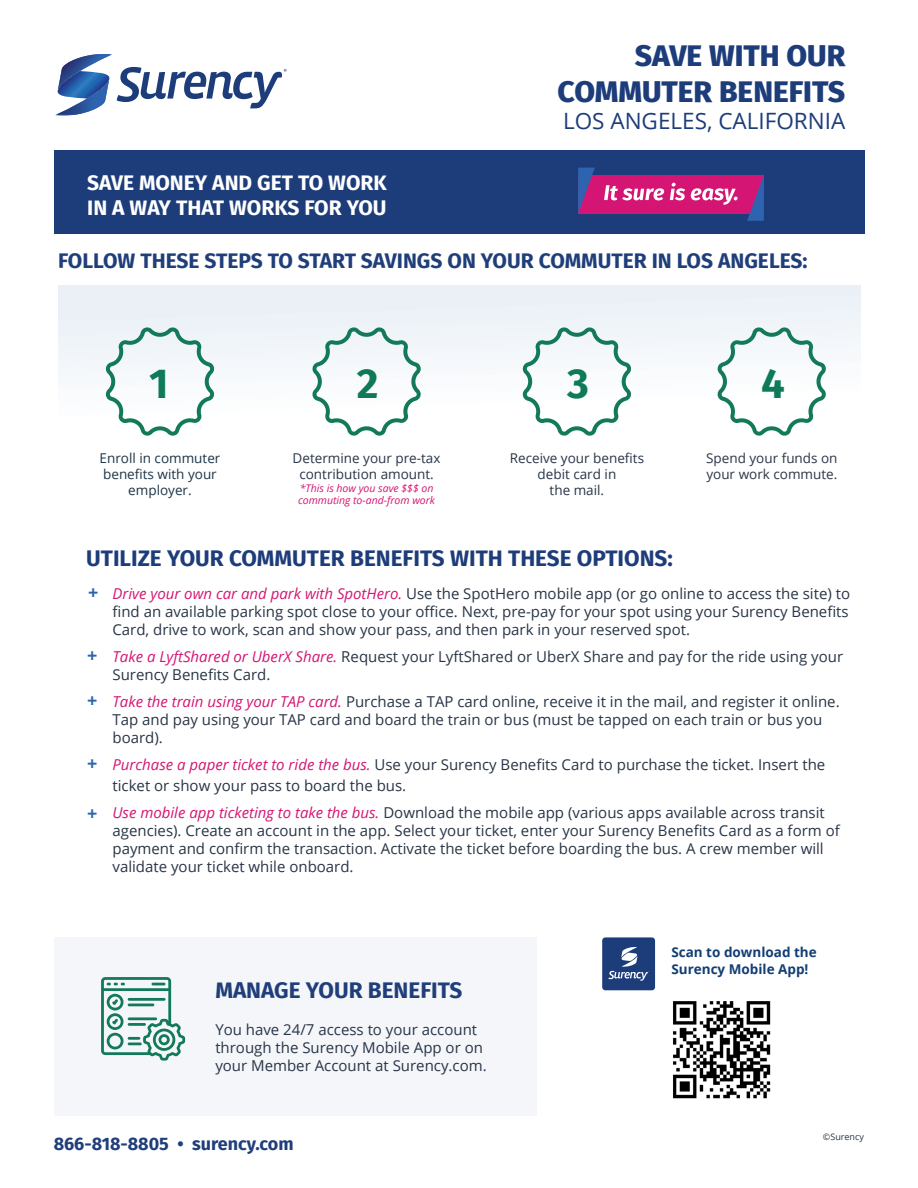
<style>
.page{position:relative;width:918px;height:1188px;background:#fff}
.page>*{position:absolute;margin:0;border:0;box-sizing:border-box;transform-origin:0 0}
.t1{font:700 42px "Fira Sans";color:#0e7a58}
.t2{font:800 30px/36px "Fira Sans";color:#1d3c7a;text-align:right}
.t3{font:700 22.5px "Fira Sans";color:#1d3c7a}
.t4{font:22.5px "Open Sans";color:#1d3c7a}
.t5{font:700 22.5px "Fira Sans";color:#1f3e7a}
.t6{font:700 21px "Fira Sans";color:#1f3e7a}
.t7{font:700 21px/25.2px "Fira Sans";color:#fff}
.t8{font:700 18px "Fira Sans";color:#1f3e7a}
.t9{font:700 18px "Open Sans";color:#2d64b0}
.t10{font:700 18px "Open Sans";color:#2d63af}
.t11{font:15px/18px "Open Sans";color:#283546}
.t12{font:15px/18px "Open Sans";color:#283547}
.t13{font:13.5px/16.2px "Open Sans";color:#283547;text-align:center}
.t14{font:13.5px/16.2px "Open Sans";color:#1d3547;text-align:center}
.t15{font:700 13.5px/16.2px "Open Sans";color:#123e74}
.t16{font:13.5px "Open Sans";color:#2c3647}
.t17{font:italic 10.5px "Open Sans";color:#d41573}
.t18{font:9px "Open Sans";color:#283547}
.s1{font-style:italic;color:#d41673}
</style>
<div class="page">
<div style="left:54px;top:151px;width:811px;height:83px;background:#1d3c7a"></div>
<div style="left:58px;top:285px;width:802px;height:234px;background:linear-gradient(to bottom,#ecf2f7,#fff)"></div>
<svg style="left:105px;top:327px;width:110px;height:109px"></svg>
<svg style="left:717px;top:327px;width:110px;height:109px"></svg>
<svg style="left:522px;top:327px;width:110px;height:109px"></svg>
<svg style="left:312px;top:327px;width:109px;height:109px"></svg>
<div style="left:54px;top:937px;width:482px;height:179px;background:#f4f6f9"></div>
<img style="left:673px;top:1001px;width:98px;height:98px">
<div style="left:602px;top:937px;width:53px;height:53px;background:#1d3c7a;border-radius:3px"></div>
<svg style="left:609px;top:947px;width:40px;height:34px"></svg>
<svg style="left:101px;top:977px;width:84px;height:84px"></svg>
<svg style="left:55px;top:54px;width:232px;height:62px"></svg>
<div style="left:578px;top:175px;width:186px;height:39px;background:#d41573"></div>
<svg style="left:747px;top:175px;width:17px;height:46px"></svg>
<svg style="left:578px;top:168px;width:17px;height:46px"></svg>
<svg style="left:604px;top:185px;width:60px;height:15px"></svg>
<svg style="left:670px;top:183px;width:15px;height:17px"></svg>
<svg style="left:691px;top:188px;width:47px;height:17px"></svg>
<p class="t2" style="left:558px;top:35px;width:289px">SAVE WITH OUR<br>COMMUTER BENEFITS</p>
<p class="t4" style="left:563px;top:105px;width:284px">LOS ANGELES, CALIFORNIA</p>
<p class="t7" style="left:87px;top:168px;width:301px">SAVE MONEY AND GET TO WORK<br>IN A WAY THAT WORKS FOR YOU</p>
<p class="t6" style="left:58px;top:243px;width:751px">FOLLOW THESE STEPS TO START SAVINGS ON YOUR COMMUTER IN LOS ANGELES:</p>
<p class="t1" style="left:149px;top:348px;width:21px">1</p>
<p class="t1" style="left:357px;top:348px;width:23px">2</p>
<p class="t1" style="left:567px;top:348px;width:23px">3</p>
<p class="t1" style="left:761px;top:348px;width:25px">4</p>
<p class="t14" style="left:100px;top:449px;width:122px">Enroll in commuter benefits with your employer.</p>
<p class="t13" style="left:510px;top:449px;width:136px">Receive your benefits</p>
<p class="t13" style="left:293px;top:449px;width:149px">Determine your pre-tax</p>
<p class="t13" style="left:299px;top:466px;width:136px">contribution amount.</p>
<p class="t17" style="left:300px;top:481px;width:135px">*This is how you save $$$ on</p>
<p class="t17" style="left:298px;top:493px;width:138px">commuting to-and-from work</p>
<p class="t13" style="left:538px;top:466px;width:80px">debit card in the mail.</p>
<p class="t16" style="left:706px;top:449px;width:133px">Spend your funds on</p>
<p class="t16" style="left:706px;top:465px;width:132px">your work commute.</p>
<p class="t3" style="left:86px;top:539px;width:588px">UTILIZE YOUR COMMUTER BENEFITS WITH THESE OPTIONS:</p>
<p class="t11" style="left:112px;top:584px;width:739px;text-align:justify"><span class="s1">Drive your own car and park with SpotHero.</span> Use the SpotHero mobile app (or go online to access the site) to find an available parking spot close to your office. Next, pre-pay for your spot using your Surency Benefits Card, drive to work, scan and show your pass, and then park in your reserved spot.</p>
<p class="t11" style="left:112px;top:647px;width:732px"><span class="s1">Take a LyftShared or UberX Share.</span> Request your LyftShared or UberX Share and pay for the ride using your<br>Surency Benefits Card.</p>
<p class="t11" style="left:112px;top:692px;width:729px"><span class="s1">Take the train using your TAP card.</span> Purchase a TAP card online, receive it in the mail, and register it online.<br>Tap and pay using your TAP card and board the train or bus (must be tapped on each train or bus you board).</p>
<p class="t11" style="left:112px;top:753px;width:714px;line-height:21.6px"><span class="s1">Purchase a paper ticket to ride the bus.</span> Use your Surency Benefits Card to purchase the ticket. Insert the ticket or show your pass to board the bus.</p>
<p class="t11" style="left:112px;top:803px;width:729px"><span class="s1">Use mobile app ticketing to take the bus.</span> Download the mobile app (various apps available across transit agencies). Create an account in the app. Select your ticket, enter your Surency Benefits Card as a form of payment and confirm the transaction. Activate the ticket before boarding the bus. A crew member will validate your ticket while onboard.</p>
<p class="t10" style="left:88px;top:580px;width:12px">+</p>
<p class="t9" style="left:87px;top:642px;width:12px">+</p>
<p class="t9" style="left:87px;top:688px;width:12px">+</p>
<p class="t9" style="left:87px;top:751px;width:12px">+</p>
<p class="t9" style="left:87px;top:801px;width:12px">+</p>
<p class="t5" style="left:215px;top:971px;width:249px">MANAGE YOUR BENEFITS</p>
<p class="t12" style="left:215px;top:1021px;width:273px">You have 24/7 access to your account through the Surency Mobile App or on your Member Account at Surency.com.</p>
<p class="t8" style="left:54px;top:1128px;width:241px">866-818-8805 • surency.com</p>
<p class="t15" style="left:671px;top:944px;width:147px">Scan to download the<br>Surency Mobile App!</p>
<p class="t18" style="left:823px;top:1130px;width:43px">©Surency</p>
</div>
